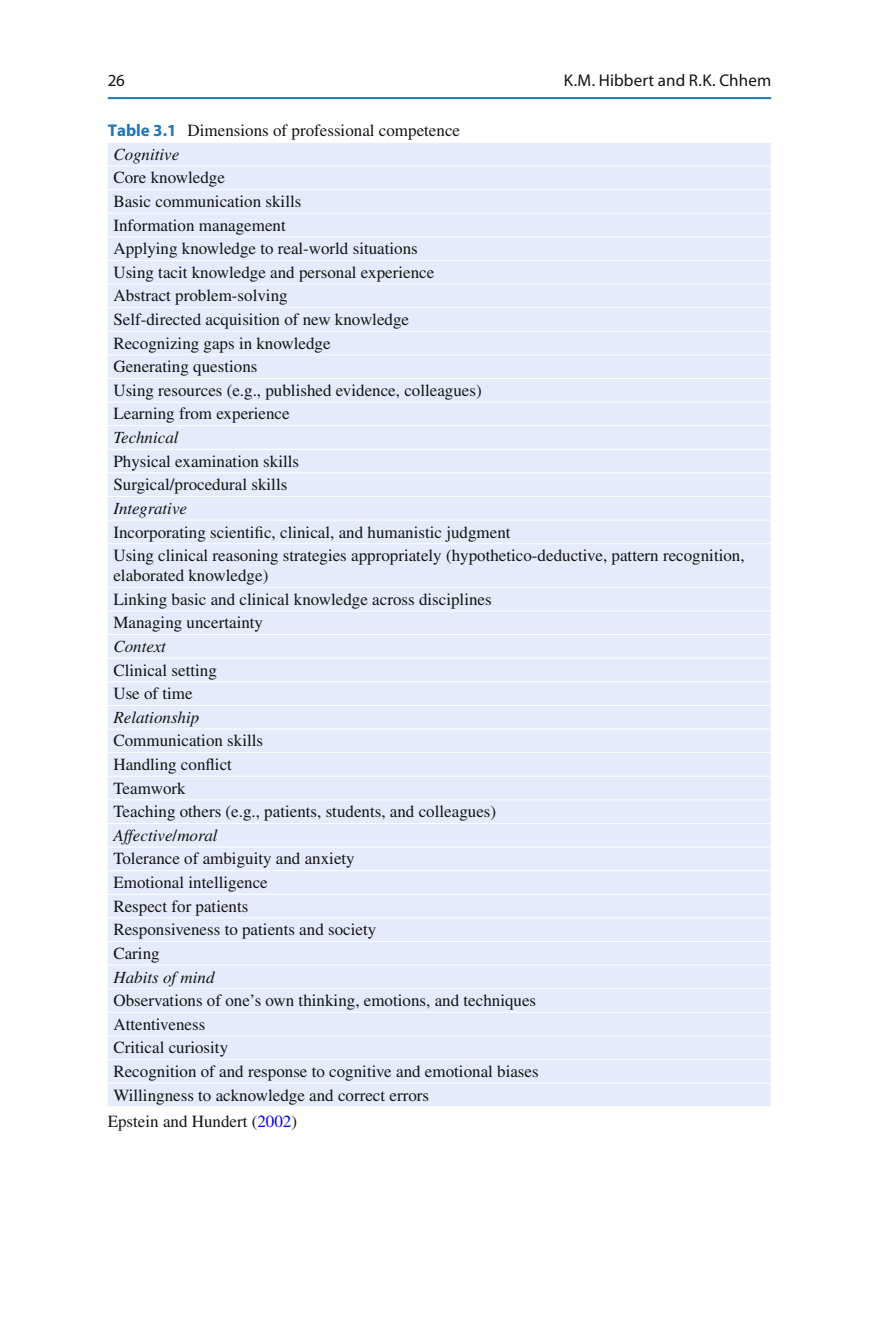
<style>
.page{position:relative;width:879px;height:1333px;background:#fff}
.page>*{position:absolute;margin:0;border:0;box-sizing:border-box;transform-origin:0 0}
.t1{font:17px/23.6px "Times";color:#131413}
.t2{font:italic 17px "Times";color:#131413}
.t3{font:17px "Myriad";letter-spacing:.005em;color:#131413}
.s1{font-family:"Myriad";font-weight:700;color:#1f77b9}
.s2{font-style:italic}
.s3{color:#00f}
</style>
<div class="page">
<hr style="left:108px;top:97px;width:663px;height:2px;background:#1f77b9">
<div style="left:108px;top:143px;width:663px;height:963px;background:#e5ebfa"></div>
<hr style="left:108px;top:165px;width:664px;height:1px;background:#fff">
<hr style="left:108px;top:189px;width:664px;height:1px;background:#fff">
<hr style="left:108px;top:213px;width:664px;height:1px;background:#fff">
<hr style="left:108px;top:236px;width:664px;height:1px;background:#fff">
<hr style="left:108px;top:260px;width:664px;height:1px;background:#fff">
<hr style="left:108px;top:283px;width:664px;height:1px;background:#fff">
<hr style="left:108px;top:307px;width:664px;height:1px;background:#fff">
<hr style="left:108px;top:331px;width:664px;height:1px;background:#fff">
<hr style="left:108px;top:354px;width:664px;height:1px;background:#fff">
<hr style="left:108px;top:378px;width:664px;height:1px;background:#fff">
<hr style="left:108px;top:401px;width:664px;height:1px;background:#fff">
<hr style="left:108px;top:425px;width:664px;height:1px;background:#fff">
<hr style="left:108px;top:449px;width:664px;height:1px;background:#fff">
<hr style="left:108px;top:472px;width:664px;height:1px;background:#fff">
<hr style="left:108px;top:496px;width:664px;height:1px;background:#fff">
<hr style="left:108px;top:519px;width:664px;height:1px;background:#fff">
<hr style="left:108px;top:543px;width:664px;height:1px;background:#fff">
<hr style="left:108px;top:587px;width:664px;height:1px;background:#fff">
<hr style="left:108px;top:610px;width:664px;height:1px;background:#fff">
<hr style="left:108px;top:634px;width:664px;height:1px;background:#fff">
<hr style="left:108px;top:657px;width:664px;height:1px;background:#fff">
<hr style="left:108px;top:681px;width:664px;height:1px;background:#fff">
<hr style="left:108px;top:705px;width:664px;height:1px;background:#fff">
<hr style="left:108px;top:728px;width:664px;height:1px;background:#fff">
<hr style="left:108px;top:752px;width:664px;height:1px;background:#fff">
<hr style="left:108px;top:775px;width:664px;height:1px;background:#fff">
<hr style="left:108px;top:799px;width:664px;height:1px;background:#fff">
<hr style="left:108px;top:823px;width:664px;height:1px;background:#fff">
<hr style="left:108px;top:846px;width:664px;height:1px;background:#fff">
<hr style="left:108px;top:870px;width:664px;height:1px;background:#fff">
<hr style="left:108px;top:893px;width:664px;height:1px;background:#fff">
<hr style="left:108px;top:917px;width:664px;height:1px;background:#fff">
<hr style="left:108px;top:941px;width:664px;height:1px;background:#fff">
<hr style="left:108px;top:964px;width:664px;height:1px;background:#fff">
<hr style="left:108px;top:988px;width:664px;height:1px;background:#fff">
<hr style="left:108px;top:1011px;width:664px;height:1px;background:#fff">
<hr style="left:108px;top:1035px;width:664px;height:1px;background:#fff">
<hr style="left:108px;top:1058px;width:664px;height:1px;background:#fff">
<hr style="left:108px;top:1082px;width:664px;height:1px;background:#fff">
<p class="t3" style="left:108px;top:74px;width:19px">26</p>
<p class="t3" style="left:564px;top:74px;width:209px">K.M. Hibbert and R.K. Chhem</p>
<p class="t1" style="left:113px;top:120px;width:348px;text-indent:-6px"><span class="s1">Table 3.1</span> Dimensions of professional competence<br><span class="s2">Cognitive</span></p>
<p class="t1" style="left:113px;top:167px;width:370px">Core knowledge<br>Basic communication skills<br>Information management<br>Applying knowledge to real-world situations<br>Using tacit knowledge and personal experience Abstract problem-solving<br>Self-directed acquisition of new knowledge Recognizing gaps in knowledge<br>Generating questions<br>Using resources (e.g., published evidence, colleagues)<br>Learning from experience</p>
<p class="t2" style="left:113px;top:431px;width:67px">Technical</p>
<p class="t1" style="left:113px;top:451px;width:187px">Physical examination skills<br>Surgical/procedural skills</p>
<p class="t2" style="left:113px;top:502px;width:75px">Integrative</p>
<p class="t1" style="left:113px;top:521px;width:633px">Incorporating scientific, clinical, and humanistic judgment<br>Using clinical reasoning strategies appropriately (hypothetico-deductive, pattern recognition,</p>
<p class="t1" style="left:113px;top:565px;width:380px">elaborated knowledge)<br>Linking basic and clinical knowledge across disciplines<br>Managing uncertainty</p>
<p class="t2" style="left:113px;top:640px;width:54px">Context</p>
<p class="t1" style="left:113px;top:659px;width:105px">Clinical setting<br>Use of time</p>
<p class="t2" style="left:113px;top:711px;width:87px">Relationship</p>
<p class="t1" style="left:113px;top:730px;width:384px">Communication skills<br>Handling conflict<br>Teamwork<br>Teaching others (e.g., patients, students, and colleagues)<br><span class="s2">Affective</span> / <span class="s2">moral<br></span>Tolerance of ambiguity and anxiety<br>Emotional intelligence<br>Respect for patients<br>Responsiveness to patients and society<br>Caring</p>
<p class="t2" style="left:113px;top:970px;width:103px">Habits of mind</p>
<p class="t1" style="left:113px;top:990px;width:427px">Observations of one’s own thinking, emotions, and techniques Attentiveness<br>Critical curiosity<br>Recognition of and response to cognitive and emotional biases Willingness to acknowledge and correct errors</p>
<p class="t1" style="left:108px;top:1111px;width:191px">Epstein and Hundert ( <span class="s3">2002</span> )</p>
</div>
